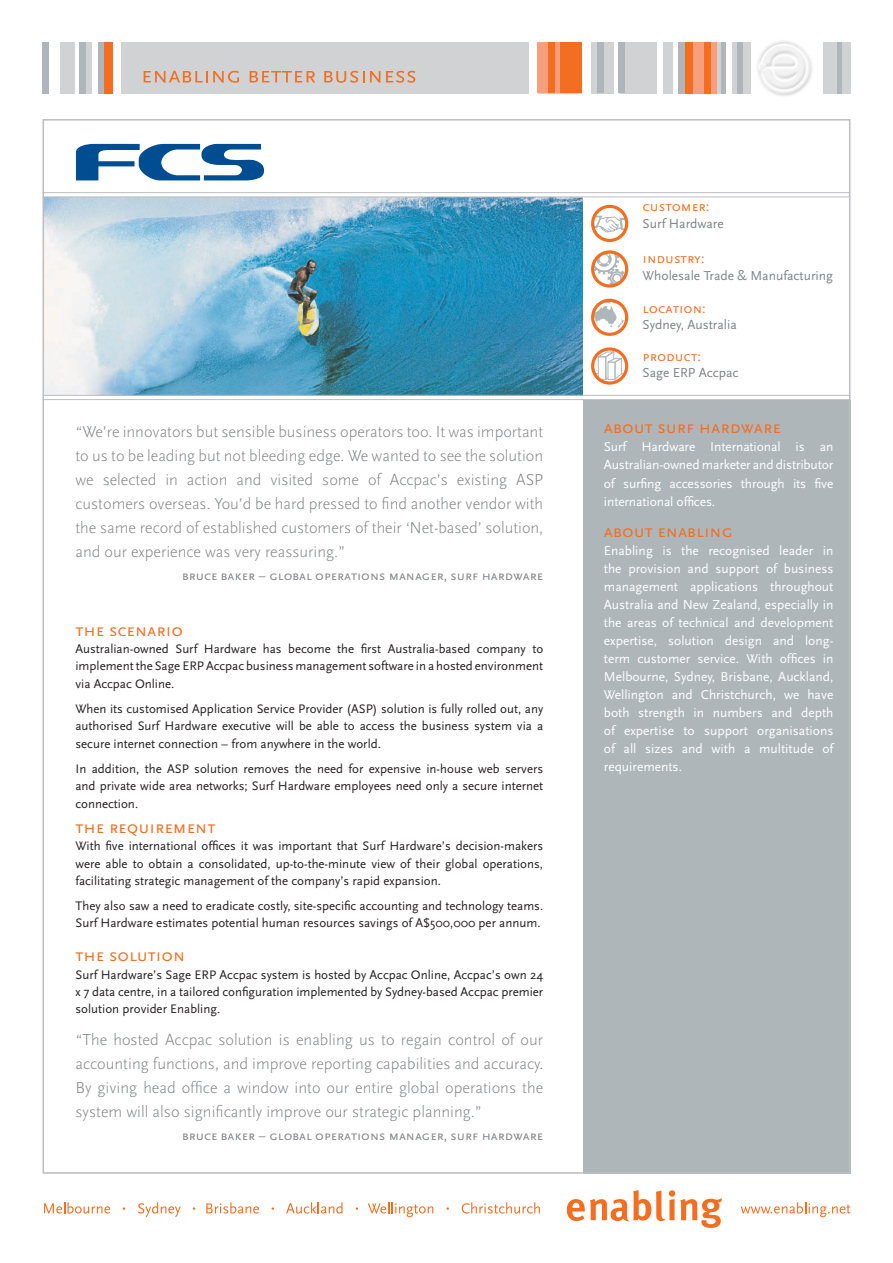
<style>
.page{position:relative;width:893px;height:1263px;background:#fff}
.page>*{position:absolute;margin:0;border:0;box-sizing:border-box;transform-origin:0 0}
.subhead{font:18px "Scala Sans Caps";color:#f36e21}
.sub_sub{font:18px "Scala Sans Caps";color:#f36e21}
.t1{font:300 16.5px/24px "Scala Sans";color:#808285;text-align:justify}
.t2{font:14.25px "Scala Sans Caps";color:#f36e21}
.t3{font:13.5px/18px "Scala Sans";letter-spacing:-.005em;color:#fff;text-align:justify}
.subhead-2{font:13.5px "Scala Sans Caps";color:#808285}
.t4{font:13.5px "Scala Sans";color:#808285}
.t5{font:12.9px/17.4px "Scala Sans";color:#231f20;text-align:justify}
</style>
<div class="page">
<img style="left:46px;top:197px;width:537px;height:198px">
<svg style="left:567px;top:1190px;width:155px;height:38px"></svg>
<svg style="left:741px;top:1202px;width:109px;height:15px"></svg>
<div style="left:583px;top:400px;width:267px;height:774px;background:#aeb6ba"></div>
<hr style="left:43px;top:192px;width:807px;height:1px;background:#bcbdc0">
<hr style="left:43px;top:196px;width:807px;height:1px;background:#bcbdc0">
<hr style="left:43px;top:399px;width:807px;height:1px;background:#bcbdc0">
<hr style="left:43px;top:395px;width:807px;height:1px;background:#bcbdc0">
<svg style="left:595px;top:216px;width:32px;height:17px"></svg>
<div style="left:591px;top:205px;width:37px;height:37px;border:3px solid #f36e21;border-radius:50%"></div>
<svg style="left:594px;top:253px;width:32px;height:32px"></svg>
<div style="left:591px;top:250px;width:37px;height:38px;border:3px solid #f36e21;border-radius:50%"></div>
<svg style="left:593px;top:300px;width:31px;height:28px"></svg>
<div style="left:591px;top:299px;width:37px;height:37px;border:3px solid #f36e21;border-radius:50%"></div>
<svg style="left:594px;top:350px;width:31px;height:31px"></svg>
<div style="left:591px;top:347px;width:37px;height:38px;border:3px solid #f36e21;border-radius:50%"></div>
<div style="left:121px;top:43px;width:536px;height:51px;background:#d1d2d4"></div>
<svg style="left:144px;top:71px;width:95px;height:12px"></svg>
<svg style="left:250px;top:71px;width:65px;height:11px"></svg>
<svg style="left:324px;top:71px;width:40px;height:12px"></svg>
<svg style="left:370px;top:71px;width:10px;height:12px"></svg>
<svg style="left:386px;top:71px;width:29px;height:12px"></svg>
<div style="left:43px;top:43px;width:6px;height:51px;background:#aeb6ba"></div>
<div style="left:98px;top:43px;width:6px;height:51px;background:#aeb6ba"></div>
<div style="left:104px;top:43px;width:9px;height:51px;background:#f36e21"></div>
<div style="left:60px;top:43px;width:32px;height:51px;background:#d1d2d4"></div>
<div style="left:75px;top:43px;width:5px;height:51px;background:#fff"></div>
<div style="left:80px;top:43px;width:6px;height:51px;background:#aeb6ba"></div>
<div style="left:597px;top:43px;width:7px;height:50px;background:#aeb6ba"></div>
<div style="left:614px;top:42px;width:5px;height:51px;background:#fff"></div>
<div style="left:619px;top:43px;width:6px;height:50px;background:#aeb6ba"></div>
<div style="left:529px;top:42px;width:8px;height:51px;background:#fff"></div>
<div style="left:537px;top:43px;width:24px;height:50px;background:#f79f7c"></div>
<div style="left:548px;top:43px;width:6px;height:50px;background:#f36e21"></div>
<div style="left:561px;top:43px;width:21px;height:50px;background:#f36e21"></div>
<div style="left:582px;top:42px;width:9px;height:51px;background:#fff"></div>
<div style="left:663px;top:43px;width:9px;height:51px;background:#d1d2d4"></div>
<div style="left:684px;top:43px;width:22px;height:51px;background:#f36e21"></div>
<div style="left:678px;top:43px;width:6px;height:51px;background:#aeb6ba"></div>
<hr style="left:706px;top:42px;width:4px;height:52px;background:#f36e21">
<div style="left:710px;top:43px;width:11px;height:51px;background:#d1d2d4"></div>
<hr style="left:721px;top:43px;width:4px;height:51px;background:#aeb6ba">
<div style="left:732px;top:43px;width:19px;height:51px;background:#d1d2d4"></div>
<div style="left:737px;top:43px;width:5px;height:51px;background:#aeb6ba"></div>
<div style="left:694px;top:43px;width:23px;height:51px;background:#f79f7c"></div>
<div style="left:704px;top:43px;width:7px;height:51px;background:#f36e21"></div>
<div style="left:820px;top:43px;width:30px;height:51px;background:#d1d2d4"></div>
<div style="left:837px;top:43px;width:5px;height:51px;background:#aeb6ba"></div>
<div style="left:818px;top:43px;width:5px;height:51px;background:#fff"></div>
<img style="left:757px;top:41px;width:55px;height:55px">
<svg style="left:44px;top:1202px;width:66px;height:11px"></svg>
<svg style="left:138px;top:1202px;width:43px;height:15px"></svg>
<svg style="left:206px;top:1202px;width:53px;height:11px"></svg>
<svg style="left:286px;top:1202px;width:56px;height:11px"></svg>
<svg style="left:368px;top:1202px;width:65px;height:15px"></svg>
<svg style="left:462px;top:1202px;width:78px;height:11px"></svg>
<svg style="left:76px;top:144px;width:188px;height:36px"></svg>
<p class="t1" style="left:75px;top:420px;width:469px">“We’re innovators but sensible business operators too. It was important to us to be leading but not bleeding edge. We wanted to see the solution we selected in action and visited some of Accpac’s existing ASP customers overseas. You’d be hard pressed to find another vendor with the same record of established customers of their ‘Net-based’ solution, and our experience was very reassuring.”</p>
<p class="subhead-2" style="left:182px;top:568px;width:362px">bruce baker – global operations manager, surf hardware</p>
<p class="subhead" style="left:75px;top:620px;width:109px">the scenario</p>
<p class="t5" style="left:75px;top:640px;width:469px">Australian-owned Surf Hardware has become the first Australia-based company to implement the Sage ERP Accpac business management software in a hosted environment via Accpac Online.</p>
<p class="t5" style="left:75px;top:700px;width:469px">When its customised Application Service Provider (ASP) solution is fully rolled out, any authorised Surf Hardware executive will be able to access the business system via a secure internet connection – from anywhere in the world.</p>
<p class="t5" style="left:75px;top:760px;width:469px">In addition, the ASP solution removes the need for expensive in-house web servers and private wide area networks; Surf Hardware employees need only a secure internet connection.</p>
<p class="subhead" style="left:75px;top:817px;width:141px">the requirement</p>
<p class="t5" style="left:75px;top:837px;width:469px">With five international offices it was important that Surf Hardware’s decision-makers were able to obtain a consolidated, up-to-the-minute view of their global operations, facilitating strategic management of the company’s rapid expansion.</p>
<p class="t5" style="left:75px;top:897px;width:469px">They also saw a need to eradicate costly, site-specific accounting and technology teams.<br>Surf Hardware estimates potential human resources savings of A$500,000 per annum.</p>
<p class="subhead" style="left:75px;top:945px;width:111px">the solution</p>
<p class="t5" style="left:75px;top:966px;width:469px">Surf Hardware’s Sage ERP Accpac system is hosted by Accpac Online, Accpac’s own 24 x 7 data centre, in a tailored configuration implemented by Sydney-based Accpac premier solution provider Enabling.</p>
<p class="t1" style="left:75px;top:1028px;width:469px">“The hosted Accpac solution is enabling us to regain control of our accounting functions, and improve reporting capabilities and accuracy.<br>By giving head office a window into our entire global operations the system will also significantly improve our strategic planning.”</p>
<p class="subhead-2" style="left:182px;top:1128px;width:362px">bruce baker – global operations manager, surf hardware</p>
<p class="t2" style="left:643px;top:199px;width:68px">customer:</p>
<p class="t4" style="left:643px;top:216px;width:83px">Surf Hardware</p>
<p class="t2" style="left:643px;top:251px;width:64px">industry:</p>
<p class="t4" style="left:643px;top:268px;width:192px">Wholesale Trade &amp; Manufacturing</p>
<p class="t2" style="left:643px;top:300px;width:65px">location:</p>
<p class="t4" style="left:643px;top:317px;width:96px">Sydney, Australia</p>
<p class="t2" style="left:643px;top:348px;width:60px">product:</p>
<p class="t4" style="left:643px;top:365px;width:97px">Sage ERP Accpac</p>
<p class="subhead" style="left:604px;top:418px;width:179px">about surf hardware</p>
<p class="t3" style="left:604px;top:438px;width:231px">Surf Hardware International is an Australian-owned marketer and distributor of surfing accessories through its five international offices.</p>
<p class="sub_sub" style="left:604px;top:521px;width:130px">about enabling</p>
<p class="t3" style="left:604px;top:541px;width:231px">Enabling is the recognised leader in the provision and support of business management applications throughout Australia and New Zealand, especially in the areas of technical and development expertise, solution design and long&shy;term customer service. With offices in Melbourne, Sydney, Brisbane, Auckland, Wellington and Christchurch, we have both strength in numbers and depth of expertise to support organisations of all sizes and with a multitude of requirements.</p>
</div>
